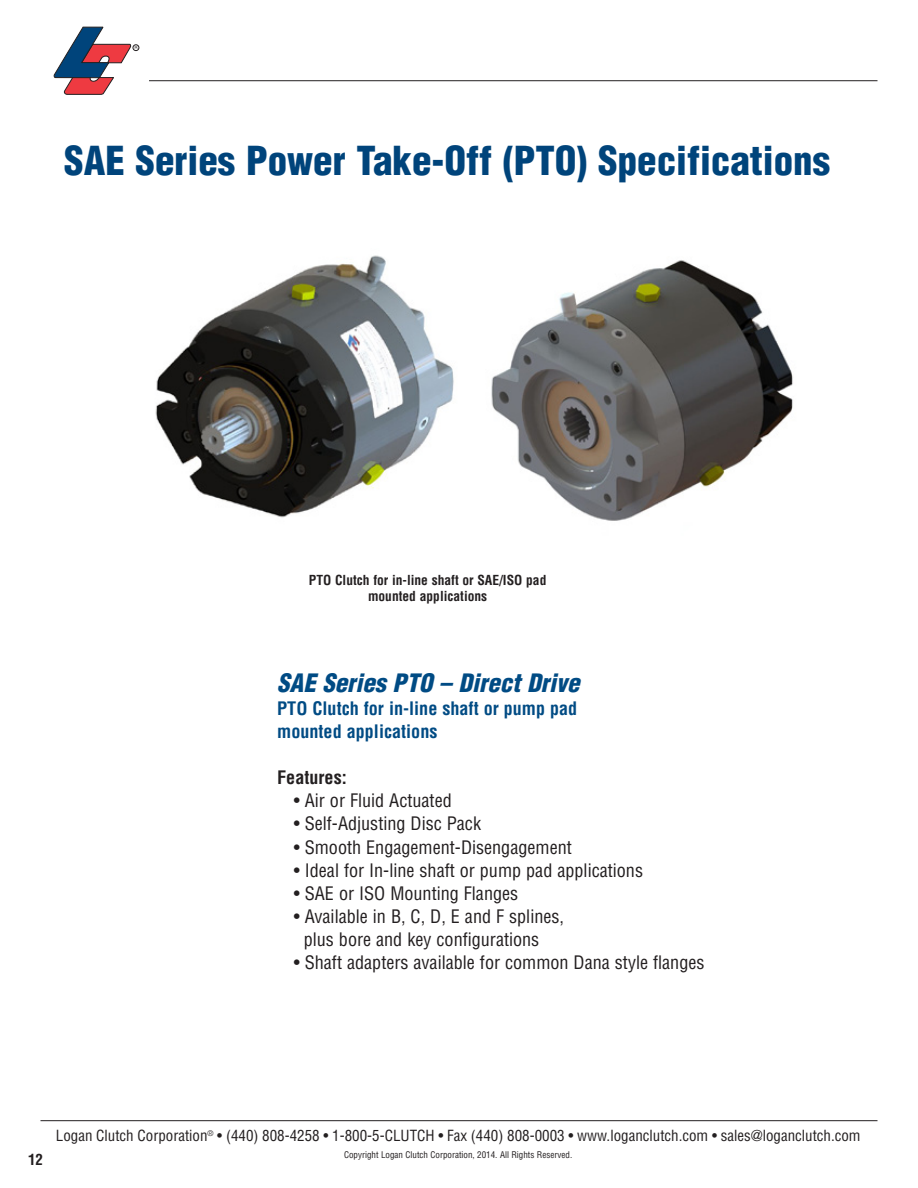
<style>
.page{position:relative;width:918px;height:1188px;background:#fff}
.page>*{position:absolute;margin:0;border:0;box-sizing:border-box;transform-origin:0 0}
.t1{font:900 condensed 39px "Helvetica";color:#00447b}
.t2{font:italic 900 condensed 24.75px "Helvetica";color:#004b84}
.t3{font:condensed 18.15px "Helvetica";color:#231f20}
.t4{font:700 condensed 18.15px/23.1px "Helvetica";color:#004b84}
.t5{font:700 condensed 18.15px "Helvetica";color:#231f20}
.t6{font:condensed 15px "Helvetica";color:#231f20}
.t7{font:700 condensed 15px "Helvetica";color:#231f20}
.t8{font:700 condensed 13.5px/16.2px "Helvetica";color:#231f20;text-align:center}
.t9{font:condensed 9px "Helvetica";color:#231f20}
</style>
<div class="page">
<hr style="left:149px;top:80px;width:729px;height:1px;background:#231f20">
<hr style="left:40px;top:1120px;width:838px;height:1px;background:#231f20">
<div style="left:133px;top:44px;width:6px;height:7px;border:1px solid #231f20;border-radius:50%"></div>
<svg style="left:54px;top:27px;width:83px;height:68px"></svg>
<img style="left:155px;top:255px;width:299px;height:263px">
<img style="left:491px;top:260px;width:302px;height:261px">
<p class="t1" style="left:64px;top:136px;width:767px">SAE Series Power Take-Off (PTO) Specifications</p>
<p class="t8" style="left:309px;top:572px;width:239px">PTO Clutch for in-line shaft or SAE/ISO pad mounted applications</p>
<p class="t2" style="left:277px;top:667px;width:304px">SAE Series PTO – Direct Drive</p>
<p class="t4" style="left:277px;top:697px;width:302px">PTO Clutch for in-line shaft or pump pad mounted applications</p>
<p class="t5" style="left:277px;top:766px;width:71px">Features:</p>
<p class="t3" style="left:294px;top:789px;width:160px">• Air or Fluid Actuated</p>
<p class="t3" style="left:294px;top:812px;width:189px">• Self-Adjusting Disc Pack</p>
<p class="t3" style="left:294px;top:836px;width:280px">• Smooth Engagement-Disengagement</p>
<p class="t3" style="left:294px;top:859px;width:351px">• Ideal for In-line shaft or pump pad applications</p>
<p class="t3" style="left:294px;top:882px;width:226px">• SAE or ISO Mounting Flanges</p>
<p class="t3" style="left:294px;top:905px;width:272px">• Available in B, C, D, E and F splines,</p>
<p class="t3" style="left:304px;top:928px;width:237px">plus bore and key configurations</p>
<p class="t3" style="left:294px;top:951px;width:412px">• Shaft adapters available for common Dana style flanges</p>
<p class="t7" style="left:28px;top:1150px;width:16px">12</p>
<p class="t6" style="left:56px;top:1127px;width:806px">Logan Clutch Corporation<sup>®</sup> • (440) 808-4258 • 1-800-5-CLUTCH • Fax (440) 808-0003 • www.loganclutch.com • sales@loganclutch.com</p>
<p class="t9" style="left:344px;top:1149px;width:230px">Copyright Logan Clutch Corporation, 2014. All Rights Reserved.</p>
</div>
